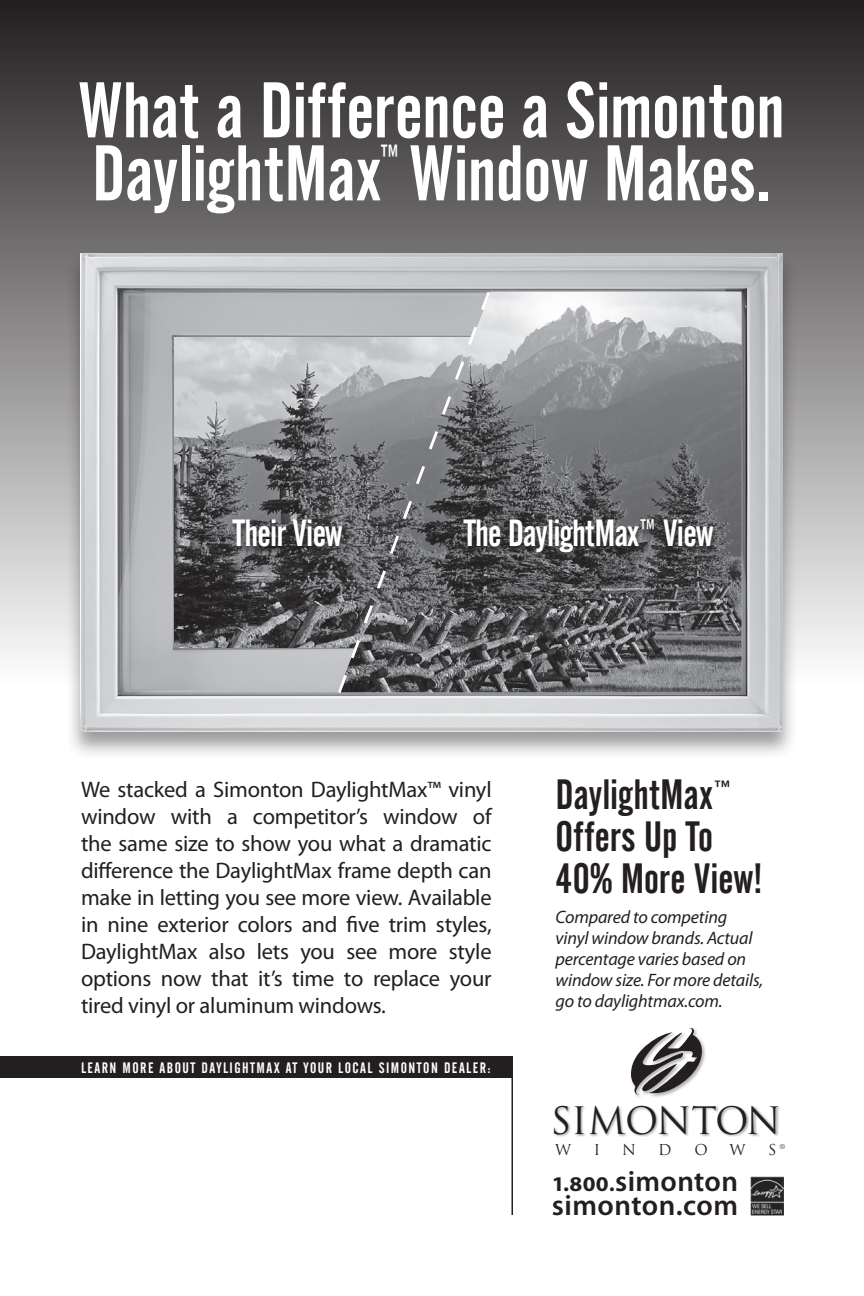
<style>
.page{position:relative;width:864px;height:1296px;background:#fff}
.page>*{position:absolute;margin:0;border:0;box-sizing:border-box;transform-origin:0 0}
.t1{font:78px/63px "Alternate Gothic No 2 BT";color:#fff}
.t2{font:42px/42px "Alternate Gothic No 2 BT";letter-spacing:.005em;color:#231f20}
.t3{font:37.5px "Alternate Gothic No 2 BT";letter-spacing:-.02em;color:#fff}
.t4{font:36.9px "Trajan";letter-spacing:-.01em;color:#231f20}
.t5{font:600 29.1px/24px "Myriad Pro";letter-spacing:.015em;color:#231f20}
.t6{font:22.5px/27px "Myriad Pro";letter-spacing:-.01em;color:#231f20;text-align:justify}
.t7{font:italic 18px/21px "Myriad Pro";letter-spacing:-.01em;color:#231f20}
.t8{font:15px "Alternate Gothic No 2 BT";letter-spacing:.1em;color:#fff}
.t9{font:14.7px "Trajan";color:#231f20}
.t10{font:6.6px "Trajan";color:#231f20}
.s1{font-weight:700;font-size:21px}
</style>
<div class="page">
<div style="left:0;top:1056px;width:513px;height:22px;background:#231f20"></div>
<div style="left:0;top:0;width:864px;height:683px;background:linear-gradient(to bottom,#221e1f,#fdfdfd)"></div>
<div style="left:65px;top:251px;width:733px;height:510px;background:#231f20;opacity:.45"></div>
<img style="left:81px;top:253px;width:702px;height:479px">
<img style="left:175px;top:337px;width:161px;height:310px">
<img style="left:492px;top:292px;width:250px;height:400px">
<div style="left:230px;top:520px;width:116px;height:34px;background:#231f20;opacity:.75"></div>
<div style="left:461px;top:520px;width:256px;height:41px;background:#231f20;opacity:.75"></div>
<svg style="left:336px;top:289px;width:156px;height:407px;background:#7c7d7f"></svg>
<img style="left:750px;top:1176px;width:34px;height:40px">
<div style="left:555px;top:1105px;width:226px;height:31px;background:#231f20;opacity:.35"></div>
<div style="left:630px;top:1027px;width:76px;height:72px;background:#231f20;opacity:.35"></div>
<svg style="left:631px;top:1028px;width:71px;height:67px"></svg>
<hr style="left:512px;top:1056px;width:1px;height:159px;background:#231f20">
<h1 class="t1" style="left:79px;top:80px;width:707px">What a Difference a Simonton<br>DaylightMax<sup>™</sup> Window Makes.</h1>
<h3 class="t3" style="left:233px;top:513px;width:111px">Their View</h3>
<h3 class="t3" style="left:464px;top:513px;width:251px">The DaylightMax™ View</h3>
<p class="t6" style="left:81px;top:775px;width:412px">We stacked a Simonton DaylightMax™ vinyl window with a competitor’s window of the same size to show you what a dramatic difference the DaylightMax frame depth can make in letting you see more view. Available in nine exterior colors and five trim styles, DaylightMax also lets you see more style options now that it’s time to replace your tired vinyl or aluminum windows.</p>
<p class="t8" style="left:81px;top:1059px;width:411px">LEARN MORE ABOUT DAYLIGHTMAX AT YOUR LOCAL SIMONTON DEALER:</p>
<h2 class="t2" style="left:556px;top:774px;width:209px">DaylightMax<sup>™<br></sup>Offers Up To<br>40% More View!</h2>
<p class="t7" style="left:556px;top:906px;width:209px">Compared to competing vinyl window brands. Actual percentage varies based on window size. For more details, go to daylightmax.com.</p>
<h3 class="t4" style="left:551px;top:1098px;width:232px">SIMONTON</h3>
<p class="t9" style="left:555px;top:1141px;width:18px">W</p>
<p class="t9" style="left:594px;top:1141px;width:8px">I</p>
<p class="t9" style="left:622px;top:1141px;width:15px">N</p>
<p class="t9" style="left:658px;top:1141px;width:15px">D</p>
<p class="t9" style="left:695px;top:1141px;width:15px">O</p>
<p class="t9" style="left:729px;top:1141px;width:18px">W</p>
<p class="t9" style="left:768px;top:1141px;width:10px">S</p>
<p class="t10" style="left:780px;top:1143px;width:7px">®</p>
<p class="t5" style="left:552px;top:1169px;width:188px"><span class="s1">1.800</span><span class="s1">.</span>simonton simonton.com</p>
</div>
